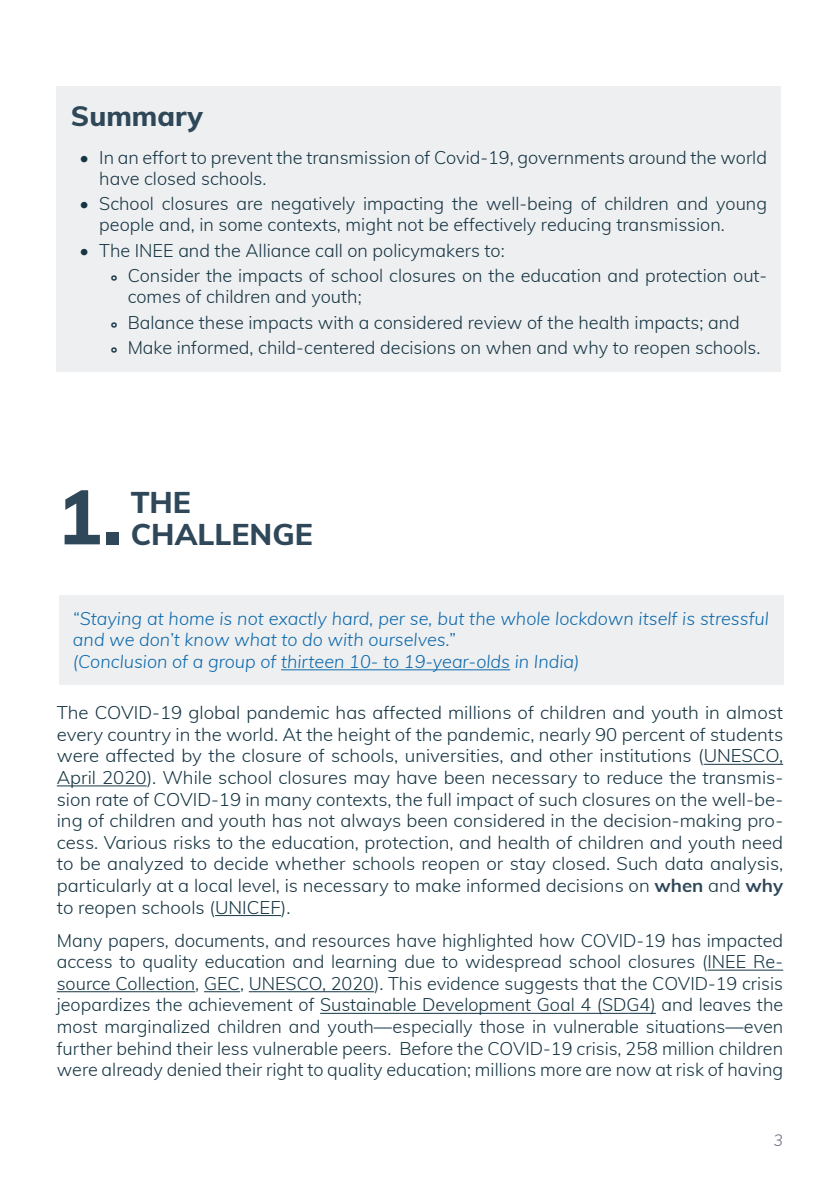
<style>
.page{position:relative;width:840px;height:1191px;background:#fff}
.page>*{position:absolute;margin:0;border:0;box-sizing:border-box;transform-origin:0 0}
.INEE_HEADER_NUMBER{font:800 76px "Muli";color:#2e4759}
.INEE_HEADER_LEVEL1{font:800 30px/32px "Muli";color:#2e4759}
.INEE_HEADER_LEVEL2{font:800 28px "Muli";color:#2e4759}
.INEE_Paragraph{font:300 18px/21.6px "Muli";color:#163543}
.INEE_Note{font:italic 300 18px/21.6px "Muli";color:#0e6aab}
.t1{font:italic 300 16px "Muli";color:#636b7b}
.s1{font-weight:800}
.s2{font-weight:700;color:#2e4759}
</style>
<div class="page">
<hr style="left:703px;top:764px;width:79px;height:1px;background:#163543">
<hr style="left:57px;top:785px;width:90px;height:1px;background:#163543">
<hr style="left:215px;top:915px;width:66px;height:1px;background:#163543">
<hr style="left:707px;top:969px;width:75px;height:1px;background:#163543">
<hr style="left:57px;top:991px;width:138px;height:1px;background:#163543">
<hr style="left:204px;top:991px;width:36px;height:1px;background:#163543">
<hr style="left:249px;top:991px;width:125px;height:1px;background:#163543">
<hr style="left:320px;top:1013px;width:335px;height:1px;background:#163543">
<div style="left:57px;top:86px;width:723px;height:285px;background:#eeeff1"></div>
<div style="left:59px;top:595px;width:723px;height:90px;background:#eeeff1"></div>
<hr style="left:281px;top:669px;width:229px;height:1px;background:#0e6aab">
<p class="INEE_HEADER_LEVEL2" style="left:71px;top:95px;width:133px">Summary</p>
<p class="INEE_Paragraph" style="left:99px;top:146px;width:669px;line-height:21px;text-indent:-20px">• In an effort to prevent the transmission of Covid-19, governments around the world have closed schools.</p>
<p class="INEE_Paragraph" style="left:99px;top:192px;width:669px;line-height:21px;text-indent:-20px">• School closures are negatively impacting the well-being of children and young people and, in some contexts, might not be effectively reducing transmission.</p>
<p class="INEE_Paragraph" style="left:79px;top:239px;width:426px">• The INEE and the Alliance call on policymakers to:</p>
<p class="INEE_Paragraph" style="left:128px;top:264px;width:640px;line-height:21px;text-indent:-17px"><span class="s1">°</span> Consider the impacts of school closures on the education and protection out&shy;comes of children and youth;</p>
<p class="INEE_Paragraph" style="left:111px;top:311px;width:630px"><span class="s1">°</span> Balance these impacts with a considered review of the health impacts; and</p>
<p class="INEE_Paragraph" style="left:111px;top:336px;width:651px"><span class="s1">°</span> Make informed, child-centered decisions on when and why to reopen schools.</p>
<p class="INEE_HEADER_NUMBER" style="left:57px;top:461px;width:67px">1.</p>
<p class="INEE_HEADER_LEVEL1" style="left:131px;top:485px;width:183px">THE<br>CHALLENGE</p>
<p class="INEE_Note" style="left:73px;top:606px;width:697px">“Staying at home is not exactly hard, per se, but the whole lockdown itself is stressful and we don’t know what to do with ourselves.”</p>
<p class="INEE_Note" style="left:73px;top:649px;width:508px">(Conclusion of a group of thirteen 10- to 19-year-olds in India)</p>
<p class="INEE_Paragraph" style="left:57px;top:701px;width:727px;text-align:justify">The COVID-19 global pandemic has affected millions of children and youth in almost every country in the world. At the height of the pandemic, nearly 90 percent of students were affected by the closure of schools, universities, and other institutions (UNESCO, April 2020). While school closures may have been necessary to reduce the transmis&shy;sion rate of COVID-19 in many contexts, the full impact of such closures on the well-be&shy;ing of children and youth has not always been considered in the decision-making pro&shy;cess. Various risks to the education, protection, and health of children and youth need to be analyzed to decide whether schools reopen or stay closed. Such data analysis, particularly at a local level, is necessary to make informed decisions on <span class="s2">when</span> and <span class="s2">why </span>to reopen schools (UNICEF).</p>
<p class="INEE_Paragraph" style="left:57px;top:928px;width:727px;text-align:justify">Many papers, documents, and resources have highlighted how COVID-19 has impacted access to quality education and learning due to widespread school closures (INEE Re&shy;source Collection, GEC, UNESCO, 2020). This evidence suggests that the COVID-19 crisis jeopardizes the achievement of Sustainable Development Goal 4 (SDG4) and leaves the most marginalized children and youth—especially those in vulnerable situations—even further behind their less vulnerable peers. Before the COVID-19 crisis, 258 million children were already denied their right to quality education; millions more are now at risk of having</p>
<p class="t1" style="left:773px;top:1129px;width:11px">3</p>
</div>
